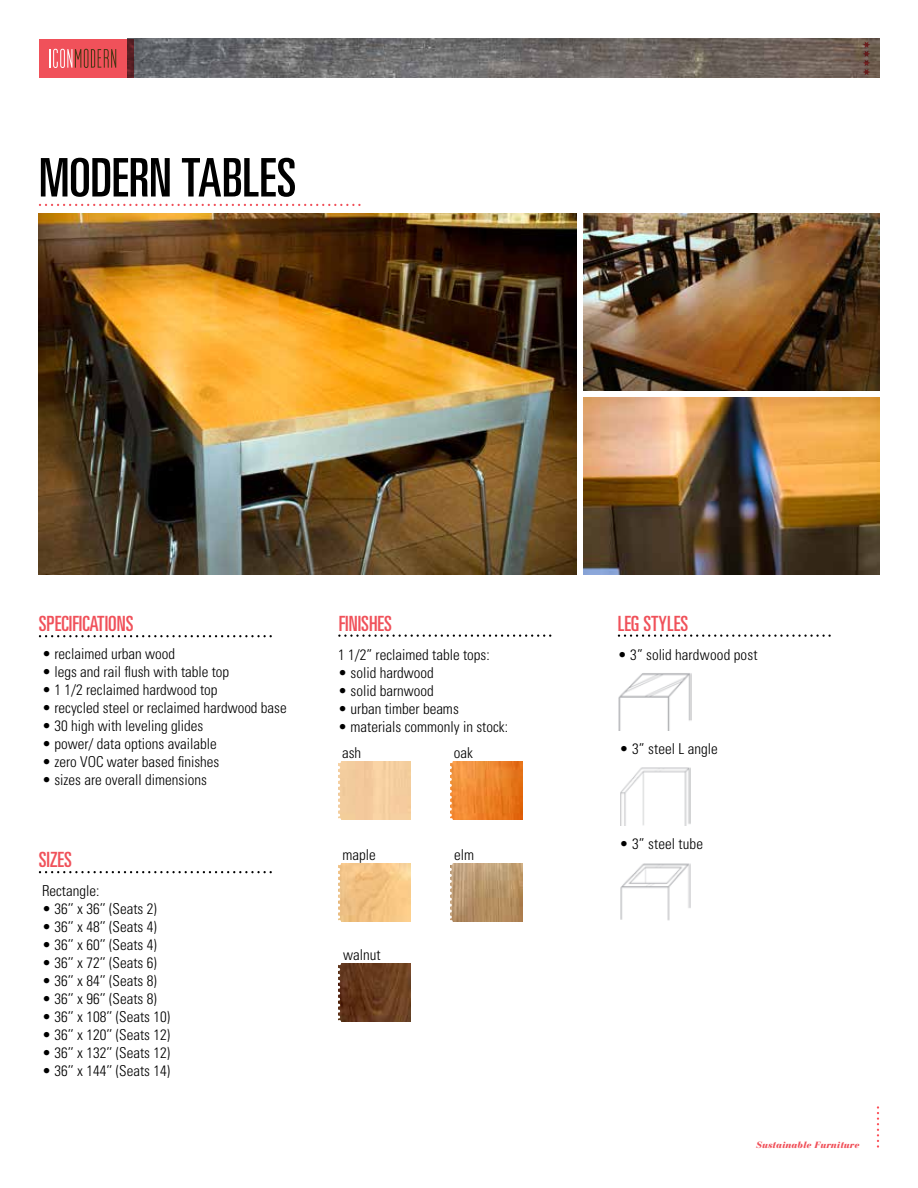
<style>
.page{position:relative;width:918px;height:1188px;background:#fff}
.page>*{position:absolute;margin:0;border:0;box-sizing:border-box;transform-origin:0 0}
.t1{font:ultra-condensed 53.25px "Univers";letter-spacing:-.005em;color:#000}
.t2{font:ultra-condensed 21px "Univers";color:#f0515a}
.t3{font:300 condensed 15px "Univers";color:#000}
.t4{font:italic 900 9px "Bauer Bodoni";color:#f0515a}
</style>
<div class="page">
<img style="left:620px;top:767px;width:71px;height:58px">
<img style="left:620px;top:863px;width:71px;height:57px">
<img style="left:618px;top:673px;width:74px;height:57px">
<svg style="left:877px;top:1106px;width:2px;height:42px"></svg>
<svg style="left:39px;top:635px;width:233px;height:2px"></svg>
<svg style="left:338px;top:634px;width:213px;height:3px"></svg>
<svg style="left:618px;top:634px;width:213px;height:3px"></svg>
<img style="left:134px;top:39px;width:745px;height:39px">
<div style="left:39px;top:39px;width:95px;height:39px;background:#f0515a"></div>
<svg style="left:50px;top:49px;width:66px;height:19px"></svg>
<svg style="left:863px;top:41px;width:7px;height:34px"></svg>
<svg style="left:39px;top:204px;width:322px;height:2px"></svg>
<svg style="left:39px;top:871px;width:233px;height:2px"></svg>
<img style="left:340px;top:863px;width:71px;height:59px">
<img style="left:452px;top:761px;width:70px;height:59px">
<img style="left:340px;top:963px;width:71px;height:59px">
<img style="left:452px;top:863px;width:70px;height:59px">
<svg style="left:338px;top:865px;width:2px;height:56px"></svg>
<svg style="left:338px;top:965px;width:2px;height:56px"></svg>
<svg style="left:450px;top:865px;width:2px;height:56px"></svg>
<svg style="left:450px;top:763px;width:2px;height:56px"></svg>
<svg style="left:338px;top:763px;width:2px;height:56px"></svg>
<img style="left:39px;top:213px;width:537px;height:361px">
<img style="left:584px;top:397px;width:295px;height:177px">
<img style="left:584px;top:213px;width:295px;height:177px">
<h1 class="t1" style="left:39px;top:147px;width:259px">MODERN TABLES</h1>
<h2 class="t2" style="left:39px;top:611px;width:96px">SPECIFICATIONS</h2>
<h2 class="t2" style="left:339px;top:611px;width:55px">FINISHES</h2>
<h2 class="t2" style="left:618px;top:611px;width:72px">LEG STYLES</h2>
<p class="t3" style="left:42px;top:645px;width:135px">• reclaimed urban wood</p>
<p class="t3" style="left:42px;top:663px;width:189px">• legs and rail flush with table top</p>
<p class="t3" style="left:42px;top:681px;width:177px">• 1 1/2 reclaimed hardwood top</p>
<p class="t3" style="left:42px;top:699px;width:246px">• recycled steel or reclaimed hardwood base</p>
<p class="t3" style="left:42px;top:717px;width:163px">• 30 high with leveling glides</p>
<p class="t3" style="left:42px;top:735px;width:176px">• power/ data options available</p>
<p class="t3" style="left:42px;top:753px;width:179px">• zero VOC water based finishes</p>
<p class="t3" style="left:42px;top:771px;width:166px">• sizes are overall dimensions</p>
<h2 class="t2" style="left:39px;top:847px;width:35px">SIZES</h2>
<p class="t3" style="left:42px;top:882px;width:59px">Rectangle:</p>
<p class="t3" style="left:42px;top:900px;width:123px">• 36’’ x 36’’ (Seats 2) ▪</p>
<p class="t3" style="left:42px;top:918px;width:116px">• 36’’ x 48’’ (Seats 4)</p>
<p class="t3" style="left:42px;top:936px;width:123px">• 36’’ x 60’’ (Seats 4) ▪</p>
<p class="t3" style="left:42px;top:954px;width:116px">• 36’’ x 72’’ (Seats 6)</p>
<p class="t3" style="left:42px;top:972px;width:123px">• 36’’ x 84’’ (Seats 8) ▪</p>
<p class="t3" style="left:42px;top:990px;width:116px">• 36’’ x 96’’ (Seats 8)</p>
<p class="t3" style="left:42px;top:1008px;width:136px">• 36’’ x 108’’ (Seats 10) ▪</p>
<p class="t3" style="left:42px;top:1026px;width:130px">• 36’’ x 120’’ (Seats 12)</p>
<p class="t3" style="left:42px;top:1044px;width:136px">• 36’’ x 132’’ (Seats 12) ▪</p>
<p class="t3" style="left:42px;top:1062px;width:130px">• 36’’ x 144’’ (Seats 14)</p>
<p class="t3" style="left:338px;top:646px;width:153px">1 1/2” reclaimed table tops:</p>
<p class="t3" style="left:338px;top:664px;width:97px">• solid hardwood</p>
<p class="t3" style="left:338px;top:682px;width:97px">• solid barnwood</p>
<p class="t3" style="left:338px;top:700px;width:122px">• urban timber beams</p>
<p class="t3" style="left:338px;top:718px;width:171px">• materials commonly in stock:</p>
<p class="t3" style="left:342px;top:744px;width:21px">ash</p>
<p class="t3" style="left:343px;top:845px;width:35px">maple</p>
<p class="t3" style="left:343px;top:946px;width:39px">walnut</p>
<p class="t3" style="left:454px;top:744px;width:21px">oak</p>
<p class="t3" style="left:454px;top:845px;width:21px">elm</p>
<p class="t3" style="left:618px;top:646px;width:141px">• 3” solid hardwood post</p>
<p class="t3" style="left:620px;top:740px;width:100px">• 3” steel L angle</p>
<p class="t3" style="left:620px;top:834px;width:85px">• 3” steel tube</p>
<p class="t4" style="left:756px;top:1139px;width:105px">Sustainable Furniture</p>
</div>
